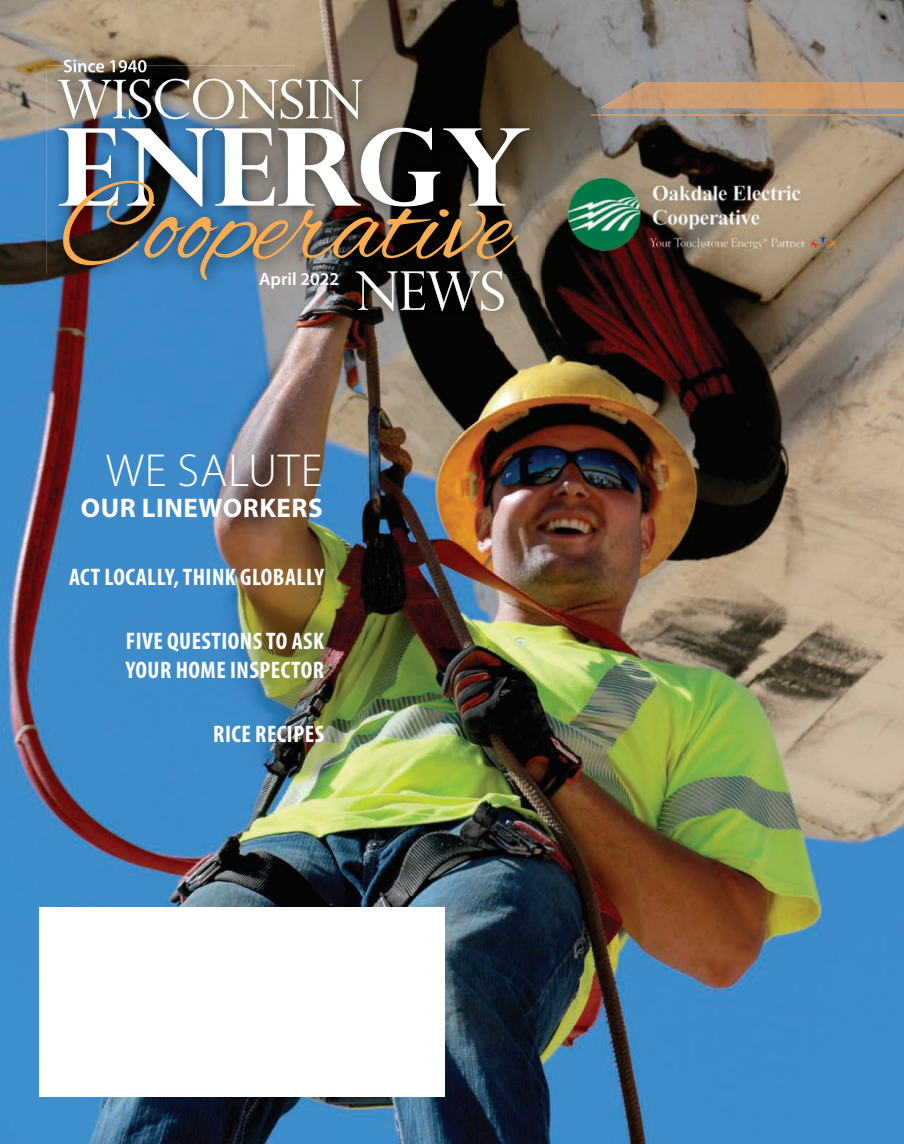
<style>
.page{position:relative;width:904px;height:1144px;background:#fff}
.page>*{position:absolute;margin:0;border:0;box-sizing:border-box;transform-origin:0 0}
.t1{font:300 46.5px "Myriad Pro";letter-spacing:.02em;color:#fff}
.t2{font:700 27px "Myriad Pro";letter-spacing:.02em;color:#fff}
.t3{font:700 condensed 24px/28.5px "Myriad Pro";letter-spacing:.02em;color:#fff}
.t4{font:600 18px "Myriad Pro";color:#fff}
</style>
<div class="page">
<img style="left:7px;top:0;width:890px;height:2px">
<img style="left:0;top:2px;width:904px;height:1142px">
<img style="left:47px;top:66px;width:497px;height:261px">
<img style="left:64px;top:66px;width:82px;height:6px">
<svg style="left:58px;top:79px;width:304px;height:40px;background:#999186"></svg>
<img style="left:59px;top:128px;width:470px;height:183px">
<div style="left:40px;top:907px;width:405px;height:189px;background:#fff"></div>
<img style="left:601px;top:82px;width:303px;height:26px">
<img style="left:591px;top:114px;width:313px;height:2px">
<svg style="left:0;top:0;width:7px;height:6px"></svg>
<svg style="left:0;top:1139px;width:7px;height:5px"></svg>
<svg style="left:897px;top:0;width:7px;height:6px"></svg>
<svg style="left:897px;top:1139px;width:7px;height:5px"></svg>
<p class="t4" style="left:63px;top:55px;width:85px">Since 1940</p>
<p class="t4" style="left:259px;top:267px;width:81px">April 2022</p>
<h1 class="t1" style="left:106px;top:442px;width:218px">WE SALUTE</h1>
<p class="t2" style="left:81px;top:491px;width:243px">OUR LINEWORKERS</p>
<p class="t3" style="left:69px;top:562px;width:257px">ACT LOCALLY, THINK GLOBALLY</p>
<p class="t3" style="left:126px;top:626px;width:200px">FIVE QUESTIONS TO ASK<br>YOUR HOME INSPECTOR</p>
<p class="t3" style="left:213px;top:719px;width:112px">RICE RECIPES</p>
</div>
